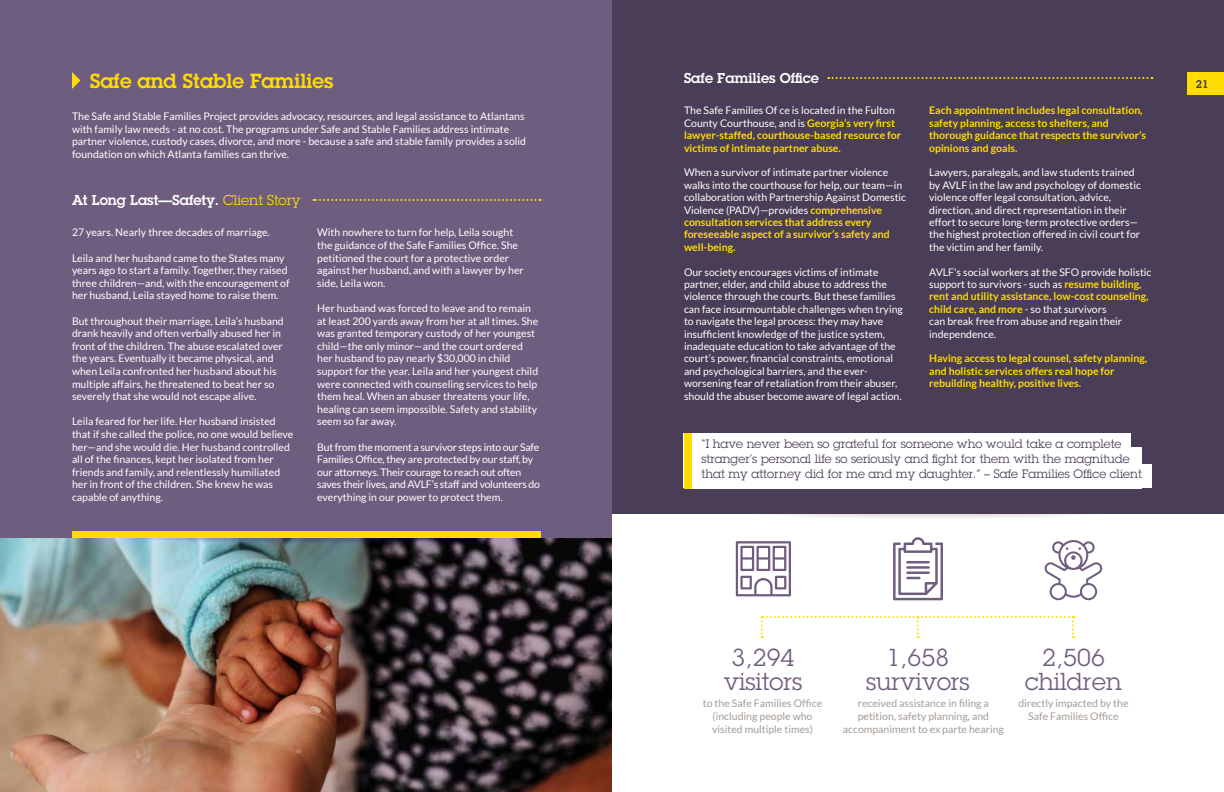
<style>
.page{position:relative;width:1224px;height:792px;background:#fff}
.page>*{position:absolute;margin:0;border:0;box-sizing:border-box;transform-origin:0 0}
.t1{font:24px/24px "Lubalin Graph";color:#6f5d7f;text-align:center}
.t2{font:600 20px "Lubalin Graph";color:#fd0}
.t3{font:600 14px "Lubalin Graph";color:#fff}
.t4{font:12px/15px "Lubalin Graph";color:#4a3d57}
.t5{font:600 11px "Lubalin Graph";color:#4a3d57}
.t6{font:10.5px/12.6px "Lato";color:#fff}
.t7{font:700 10.5px/12.4px "Lato";color:#fd0}
.t8{font:10.5px/12.6px "Lato";letter-spacing:-.02em;color:#fff}
.t9{font:10.5px/12.6px "Lato";color:#a49c96;text-align:center}
.s1{font-weight:400;color:#fd0}
.s2{font-weight:400;color:#fff}
.s3{font-weight:700;color:#fd0}
</style>
<div class="page">
<svg style="left:666px;top:481px;width:523px;height:38px;fill:#eeeceb"></svg>
<div style="left:612px;top:0;width:612px;height:513px;background:#4a3d57"></div>
<img style="left:0;top:537px;width:612px;height:255px">
<svg style="left:45px;top:505px;width:523px;height:38px;background:#758050"></svg>
<div style="left:0;top:0;width:612px;height:537px;background:#6f5d7f"></div>
<svg style="left:313px;top:199px;width:228px;height:2px"></svg>
<svg style="left:828px;top:77px;width:325px;height:2px"></svg>
<svg style="left:736px;top:541px;width:55px;height:55px"></svg>
<svg style="left:893px;top:537px;width:50px;height:63px"></svg>
<svg style="left:1044px;top:540px;width:58px;height:60px"></svg>
<div style="left:684px;top:433px;width:447px;height:38px;background:#fff"></div>
<div style="left:684px;top:447px;width:457px;height:41px;background:#fff"></div>
<div style="left:684px;top:465px;width:468px;height:23px;background:#fff"></div>
<svg style="left:761px;top:616px;width:313px;height:22px"></svg>
<svg style="left:72px;top:72px;width:8px;height:17px"></svg>
<div style="left:1188px;top:72px;width:36px;height:23px;background:#fd0"></div>
<div style="left:72px;top:531px;width:469px;height:6px;background:#fd0"></div>
<div style="left:684px;top:433px;width:8px;height:55px;background:#fd0"></div>
<h2 class="t2" style="left:90px;top:67px;width:245px">Safe and Stable Families</h2>
<p class="t6" style="left:72px;top:110px;width:456px">The Safe and Stable Families Project provides advocacy, resources, and legal assistance to Atlantans with family law needs - at no cost. The programs under Safe and Stable Families address intimate partner violence, custody cases, divorce, and more - because a safe and stable family provides a solid foundation on which Atlanta families can thrive.</p>
<h3 class="t3" style="left:72px;top:191px;width:230px">At Long Last—Safety. <span class="s1">Client Story</span></h3>
<p class="t6" style="left:72px;top:226px;width:199px">27 years. Nearly three decades of marriage.</p>
<p class="t6" style="left:72px;top:251px;width:219px">Leila and her husband came to the States many years ago to start a family. Together, they raised three children—and, with the encouragement of her husband, Leila stayed home to raise them.</p>
<p class="t6" style="left:72px;top:314px;width:213px">But throughout their marriage, Leila’s husband drank heavily and often verbally abused her in front of the children. The abuse escalated over the years. Eventually it became physical, and when Leila confronted her husband about his multiple affairs, he threatened to beat her so severely that she would not escape alive.</p>
<p class="t6" style="left:72px;top:415px;width:223px">Leila feared for her life. Her husband insisted that if she called the police, no one would believe her—and she would die. Her husband controlled all of the finances, kept her isolated from her friends and family, and relentlessly humiliated her in front of the children. She knew he was capable of anything.</p>
<p class="t6" style="left:317px;top:226px;width:208px">With nowhere to turn for help, Leila sought the guidance of the Safe Families Office. She petitioned the court for a protective order against her husband, and with a lawyer by her side, Leila won.</p>
<p class="t6" style="left:317px;top:302px;width:223px">Her husband was forced to leave and to remain at least 200 yards away from her at all times. She was granted temporary custody of her youngest child—the only minor—and the court ordered her husband to pay nearly $30,000 in child support for the year. Leila and her youngest child were connected with counseling services to help them heal. When an abuser threatens your life, healing can seem impossible. Safety and stability seem so far away.</p>
<p class="t8" style="left:317px;top:440px;width:224px">But from the moment a survivor steps into our Safe Families Office, they are protected by our staff, by our attorneys. Their courage to reach out often saves their lives, and AVLF’s staff and volunteers do everything in our power to protect them.</p>
<h3 class="t3" style="left:684px;top:69px;width:136px">Safe Families Office</h3>
<p class="t7" style="left:684px;top:104px;width:219px"><span class="s2">The Safe Families Of ce is located in the Fulton County Courthouse, and is</span> Georgia’s very first lawyer-staffed, courthouse-based resource for victims of intimate partner abuse.</p>
<p class="t6" style="left:684px;top:166px;width:224px">When a survivor of intimate partner violence walks into the courthouse for help, our team—in collaboration with Partnership Against Domestic Violence (PADV)—provides <span class="s3">comprehensive consultation services that address every foreseeable aspect of a survivor’s safety and well-being.</span></p>
<p class="t6" style="left:684px;top:266px;width:220px">Our society encourages victims of intimate partner, elder, and child abuse to address the violence through the courts. But these families can face insurmountable challenges when trying to navigate the legal process: they may have insufficient knowledge of the justice system, inadequate education to take advantage of the court’s power, financial constraints, emotional and psychological barriers, and the ever&shy;worsening fear of retaliation from their abuser, should the abuser become aware of legal action.</p>
<p class="t7" style="left:929px;top:104px;width:218px">Each appointment includes legal consultation, safety planning, access to shelters, and thorough guidance that respects the survivor’s opinions and goals.</p>
<p class="t6" style="left:929px;top:166px;width:213px">Lawyers, paralegals, and law students trained by AVLF in the law and psychology of domestic violence offer legal consultation, advice, direction, and direct representation in their effort to secure long-term protective orders— the highest protection offered in civil court for the victim and her family.</p>
<p class="t6" style="left:929px;top:266px;width:224px">AVLF's social workers at the SFO provide holistic support to survivors - such as <span class="s3">resume building, rent and utility assistance, low-cost counseling, child care, and more</span> - so that survivors<br>can break free from abuse and regain their independence.</p>
<p class="t7" style="left:929px;top:352px;width:219px">Having access to legal counsel, safety planning, and holistic services offers real hope for rebuilding healthy, positive lives.</p>
<p class="t4" style="left:702px;top:436px;width:442px">“I have never been so grateful for someone who would take a complete stranger’s personal life so seriously and fight for them with the magnitude that my attorney did for me and my daughter.” – Safe Families Office client</p>
<p class="t5" style="left:1196px;top:77px;width:14px">21</p>
<h1 class="t1" style="left:724px;top:645px;width:80px">3,294 visitors</h1>
<h1 class="t1" style="left:866px;top:645px;width:105px">1,658 survivors</h1>
<h1 class="t1" style="left:1025px;top:645px;width:98px">2,506 children</h1>
<p class="t9" style="left:703px;top:697px;width:121px">to the Safe Families Office (including people who visited multiple times)</p>
<p class="t9" style="left:843px;top:697px;width:163px">received assistance in filing a petition, safety planning, and accompaniment to ex parte hearing</p>
<p class="t9" style="left:1018px;top:697px;width:112px">directly impacted by the<br>Safe Families Office</p>
</div>
